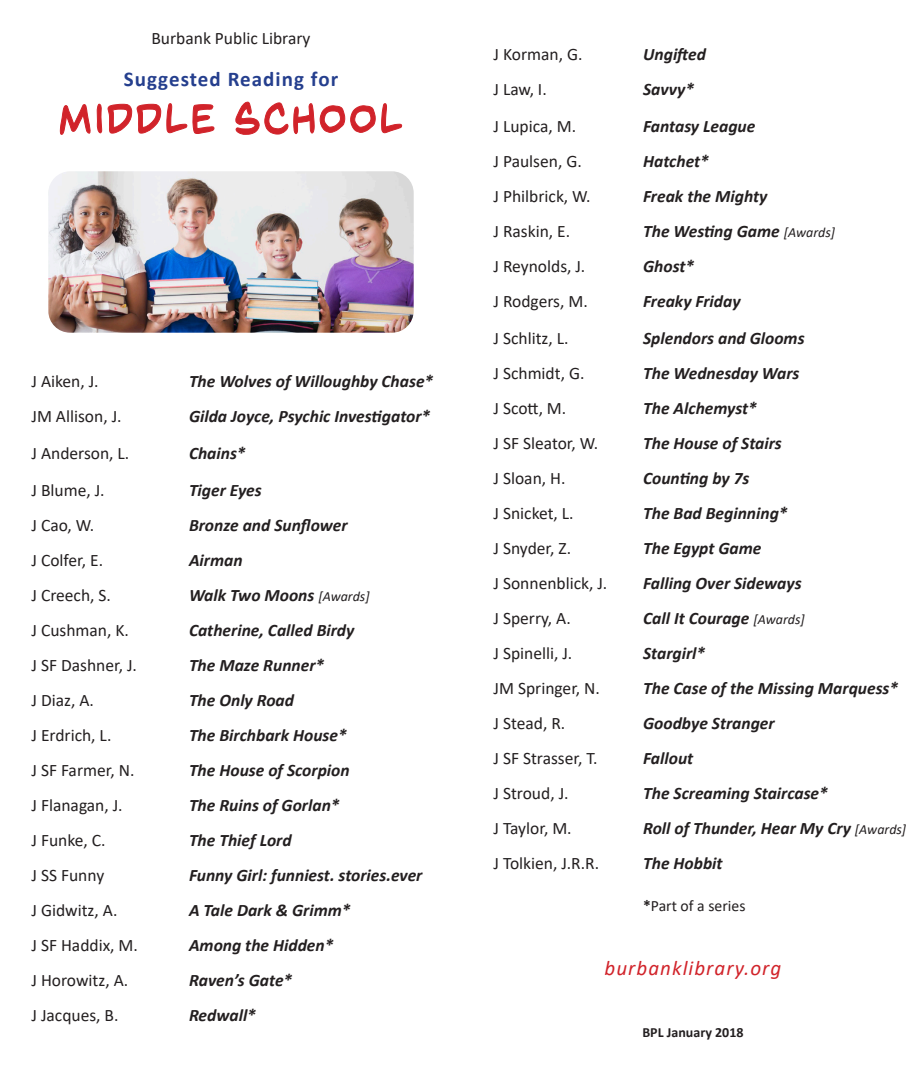
<style>
.page{position:relative;width:924px;height:1071px;background:#fff}
.page>*{position:absolute;margin:0;border:0;box-sizing:border-box;transform-origin:0 0}
.t1{font:700 21px "Calibri";letter-spacing:.05em;color:#253f8e}
.t2{font:italic 21px "Calibri";letter-spacing:.05em;color:#d1232a}
.t3{font:italic 700 17.5px/35px "Calibri";color:#231f20}
.t4{font:17.5px/35px "Calibri";color:#231f20}
.t5{font:15.75px "Calibri";color:#231f20}
.t6{font:700 14px "Calibri";color:#231f20}
.s1{font-weight:400;font-size:14px}
.s2{font-weight:700}
</style>
<div class="page">
<svg style="left:59px;top:101px;width:344px;height:34px"></svg>
<img style="left:48px;top:171px;width:366px;height:162px">
<p class="t4" style="left:151px;top:20px;width:161px">Burbank Public Library</p>
<p class="t1" style="left:124px;top:65px;width:216px">Suggested Reading for</p>
<p class="t4" style="left:31px;top:364px;width:69px">J Aiken, J.</p>
<p class="t4" style="left:31px;top:399px;width:92px">JM Allison, J.</p>
<p class="t4" style="left:31px;top:435px;width:99px">J Anderson, L.</p>
<p class="t4" style="left:31px;top:472px;width:75px">J Blume, J.</p>
<p class="t4" style="left:31px;top:507px;width:64px">J Cao, W.</p>
<p class="t4" style="left:31px;top:542px;width:73px">J Colfer, E.</p>
<p class="t4" style="left:31px;top:577px;width:81px">J Creech, S.</p>
<p class="t4" style="left:31px;top:612px;width:99px">J Cushman, K.</p>
<p class="t4" style="left:31px;top:647px;width:107px">J SF Dashner, J.</p>
<p class="t4" style="left:31px;top:682px;width:64px">J Diaz, A.</p>
<p class="t4" style="left:31px;top:717px;width:81px">J Erdrich, L.</p>
<p class="t4" style="left:31px;top:752px;width:108px">J SF Farmer, N.<br>J Flanagan, J.<br>J Funke, C.<br>J SS Funny<br>J Gidwitz, A.<br>J SF Haddix, M.<br>J Horowitz, A.<br>J Jacques, B.</p>
<p class="t3" style="left:189px;top:363px;width:246px">The Wolves of Willoughby Chase*</p>
<p class="t3" style="left:189px;top:398px;width:243px">Gilda Joyce, Psychic Investigator*</p>
<p class="t3" style="left:189px;top:435px;width:58px">Chains*</p>
<p class="t3" style="left:189px;top:472px;width:74px">Tiger Eyes</p>
<p class="t3" style="left:189px;top:507px;width:160px">Bronze and Sunflower</p>
<p class="t3" style="left:189px;top:542px;width:55px">Airman</p>
<p class="t3" style="left:189px;top:577px;width:182px">Walk Two Moons <span class="s1">[Awards]</span></p>
<p class="t3" style="left:189px;top:612px;width:167px">Catherine, Called Birdy</p>
<p class="t3" style="left:189px;top:647px;width:137px">The Maze Runner*</p>
<p class="t3" style="left:189px;top:682px;width:107px">The Only Road</p>
<p class="t3" style="left:189px;top:717px;width:159px">The Birchbark House*</p>
<p class="t3" style="left:189px;top:752px;width:235px">The House of Scorpion<br>The Ruins of Gorlan*<br>The Thief Lord<br>Funny Girl: funniest. stories.ever<br>A Tale Dark &amp; Grimm*<br>Among the Hidden*<br>Raven’s Gate*<br>Redwall*</p>
<p class="t4" style="left:494px;top:37px;width:90px">J Korman, G.<br>J Law, I.</p>
<p class="t4" style="left:494px;top:108px;width:84px">J Lupica, M.</p>
<p class="t4" style="left:494px;top:143px;width:90px">J Paulsen, G.</p>
<p class="t4" style="left:494px;top:178px;width:99px">J Philbrick, W.</p>
<p class="t4" style="left:494px;top:213px;width:78px">J Raskin, E.</p>
<p class="t4" style="left:494px;top:248px;width:93px">J Reynolds, J.</p>
<p class="t4" style="left:494px;top:283px;width:96px">J Rodgers, M.</p>
<p class="t4" style="left:494px;top:320px;width:77px">J Schlitz, L.</p>
<p class="t4" style="left:494px;top:355px;width:92px">J Schmidt, G.</p>
<p class="t4" style="left:494px;top:390px;width:74px">J Scott, M.</p>
<p class="t4" style="left:494px;top:425px;width:106px">J SF Sleator, W.</p>
<p class="t4" style="left:494px;top:460px;width:74px">J Sloan, H.</p>
<p class="t4" style="left:494px;top:495px;width:82px">J Snicket, L.</p>
<p class="t4" style="left:494px;top:530px;width:79px">J Snyder, Z.</p>
<p class="t4" style="left:494px;top:565px;width:115px">J Sonnenblick, J.</p>
<p class="t4" style="left:494px;top:600px;width:79px">J Sperry, A.</p>
<p class="t4" style="left:494px;top:635px;width:80px">J Spinelli, J.</p>
<p class="t4" style="left:494px;top:670px;width:108px">JM Springer, N.</p>
<p class="t4" style="left:494px;top:705px;width:73px">J Stead, R.</p>
<p class="t4" style="left:494px;top:740px;width:106px">J SF Strasser, T.</p>
<p class="t4" style="left:494px;top:775px;width:77px">J Stroud, J.</p>
<p class="t4" style="left:494px;top:810px;width:80px">J Taylor, M.</p>
<p class="t4" style="left:494px;top:845px;width:107px">J Tolkien, J.R.R.</p>
<p class="t3" style="left:643px;top:36px;width:64px">Ungifted<br>Savvy*</p>
<p class="t3" style="left:643px;top:108px;width:114px">Fantasy League</p>
<p class="t3" style="left:643px;top:143px;width:67px">Hatchet*</p>
<p class="t3" style="left:643px;top:178px;width:126px">Freak the Mighty</p>
<p class="t3" style="left:643px;top:213px;width:193px">The Westing Game <span class="s1">[Awards]</span></p>
<p class="t3" style="left:643px;top:248px;width:53px">Ghost*</p>
<p class="t3" style="left:643px;top:283px;width:99px">Freaky Friday</p>
<p class="t3" style="left:643px;top:320px;width:163px">Splendors and Glooms</p>
<p class="t3" style="left:643px;top:355px;width:158px">The Wednesday Wars</p>
<p class="t3" style="left:643px;top:390px;width:115px">The Alchemyst*</p>
<p class="t3" style="left:643px;top:425px;width:140px">The House of Stairs</p>
<p class="t3" style="left:643px;top:460px;width:108px">Counting by 7s</p>
<p class="t3" style="left:643px;top:495px;width:146px">The Bad Beginning*</p>
<p class="t3" style="left:643px;top:530px;width:120px">The Egypt Game</p>
<p class="t3" style="left:643px;top:565px;width:160px">Falling Over Sideways</p>
<p class="t3" style="left:643px;top:600px;width:163px">Call It Courage <span class="s1">[Awards]</span></p>
<p class="t3" style="left:643px;top:635px;width:64px">Stargirl*</p>
<p class="t3" style="left:643px;top:670px;width:257px">The Case of the Missing Marquess*</p>
<p class="t3" style="left:643px;top:705px;width:133px">Goodbye Stranger</p>
<p class="t3" style="left:643px;top:740px;width:52px">Fallout</p>
<p class="t3" style="left:643px;top:775px;width:186px">The Screaming Staircase*</p>
<p class="t3" style="left:643px;top:810px;width:265px">Roll of Thunder, Hear My Cry <span class="s1">[Awards]</span></p>
<p class="t3" style="left:643px;top:845px;width:81px">The Hobbit</p>
<p class="t5" style="left:643px;top:895px;width:104px"><span class="s2">*</span>Part of a series</p>
<p class="t2" style="left:605px;top:954px;width:178px">burbanklibrary.org</p>
<p class="t6" style="left:642px;top:1022px;width:103px">BPL January 2018</p>
</div>
